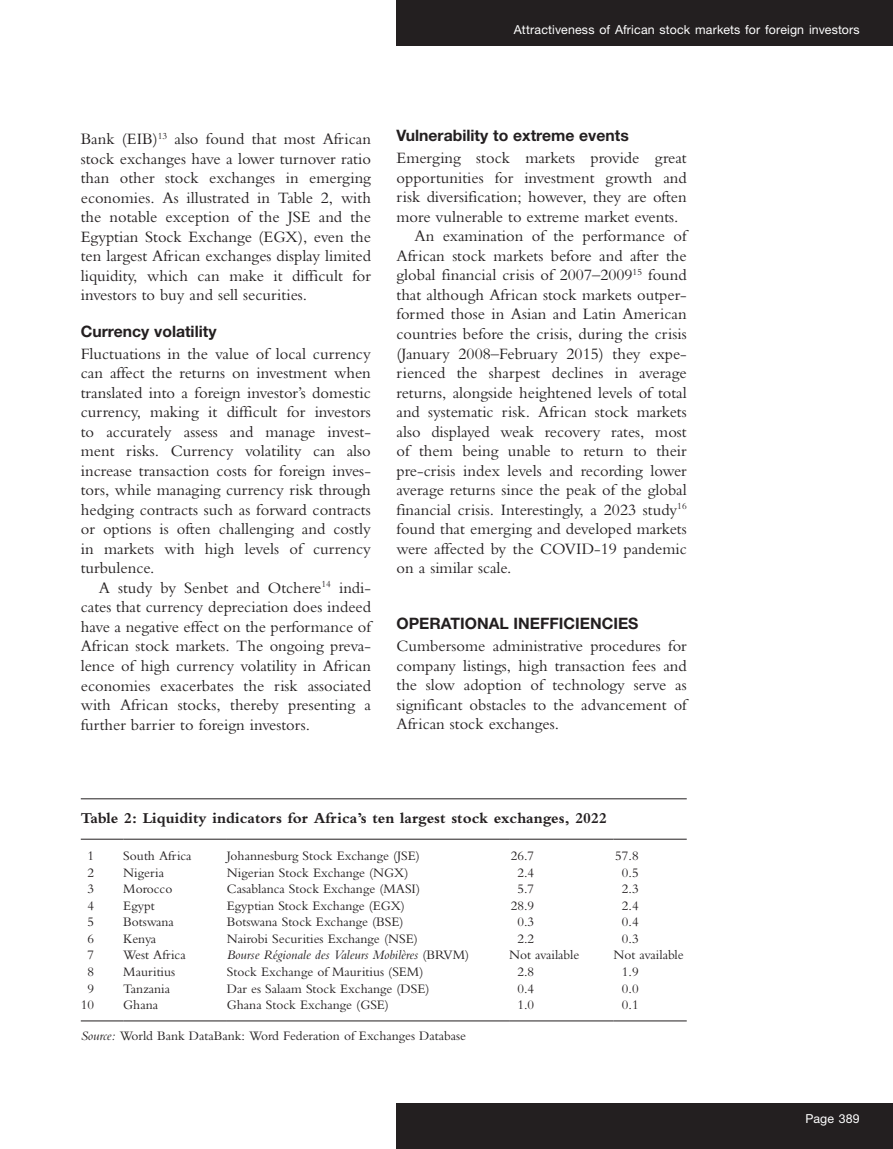
<style>
.page{position:relative;width:893px;height:1149px;background:#fff}
.page>*{position:absolute;margin:0;border:0;box-sizing:border-box;transform-origin:0 0}
.text_indent{font:16.5px/19.5px "Bembo MT Pro";color:#231f20;text-align:justify}
.text{font:16.5px/19.5px "Bembo MT Pro";color:#231f20;text-align:justify}
.t1{font:700 15.75px "Bembo MT Pro";color:#231f20}
.b_head{font:700 15.75px "Helvetica Neue LT Pro";color:#231f20}
.a_head{font:700 15.75px "Helvetica Neue LT Pro";color:#231f20}
.tab_body{font:13.5px "Bembo MT Pro";color:#231f20}
.tab_body-2{font:italic 13.5px "Bembo MT Pro";color:#231f20}
.t2{font:12.3px "Helvetica Neue LT Pro";letter-spacing:.01em;color:#fff}
.s1{font-style:normal}
.s2{font-style:italic}
</style>
<div class="page">
<div style="left:397px;top:0;width:496px;height:46px;background:#231f20"></div>
<div style="left:397px;top:1103px;width:496px;height:45px;background:#231f20"></div>
<hr style="left:81px;top:798px;width:606px;height:1px;background:#231f20">
<hr style="left:81px;top:838px;width:42px;height:1px;background:#231f20">
<hr style="left:123px;top:838px;width:104px;height:1px;background:#231f20">
<hr style="left:227px;top:838px;width:282px;height:1px;background:#231f20">
<hr style="left:509px;top:838px;width:104px;height:1px;background:#231f20">
<hr style="left:613px;top:838px;width:74px;height:1px;background:#231f20">
<hr style="left:81px;top:1020px;width:42px;height:1px;background:#231f20">
<hr style="left:123px;top:1020px;width:104px;height:1px;background:#231f20">
<hr style="left:227px;top:1020px;width:282px;height:1px;background:#231f20">
<hr style="left:509px;top:1020px;width:104px;height:1px;background:#231f20">
<hr style="left:613px;top:1020px;width:74px;height:1px;background:#231f20">
<p class="t2" style="left:514px;top:22px;width:347px">Attractiveness of African stock markets for foreign investors</p>
<p class="text_indent" style="left:81px;top:129px;width:292px">Bank (EIB)<sup>13</sup> also found that most African stock exchanges have a lower turnover ratio than other stock exchanges in emerging economies. As illustrated in Table 2, with the notable exception of the JSE and the Egyptian Stock Exchange (EGX), even the ten largest African exchanges display limited liquidity, which can make it difficult for investors to buy and sell securities.</p>
<p class="b_head" style="left:81px;top:321px;width:137px">Currency volatility</p>
<p class="text" style="left:81px;top:343px;width:292px">Fluctuations in the value of local currency can affect the returns on investment when translated into a foreign investor’s domestic currency, making it difficult for investors to accurately assess and manage invest&shy;ment risks. Currency volatility can also increase transaction costs for foreign inves&shy;tors, while managing currency risk through hedging contracts such as forward contracts or options is often challenging and costly in markets with high levels of currency turbulence.</p>
<p class="text_indent" style="left:81px;top:577px;width:292px;text-indent:18px">A study by Senbet and Otchere<sup>14</sup> indi&shy;cates that currency depreciation does indeed have a negative effect on the performance of African stock markets. The ongoing preva&shy;lence of high currency volatility in African economies exacerbates the risk associated with African stocks, thereby presenting a further barrier to foreign investors.</p>
<p class="b_head" style="left:396px;top:126px;width:234px">Vulnerability to extreme events</p>
<p class="text" style="left:396px;top:148px;width:292px">Emerging stock markets provide great opportunities for investment growth and risk diversification; however, they are often more vulnerable to extreme market events.</p>
<p class="text_indent" style="left:396px;top:226px;width:292px;text-indent:18px">An examination of the performance of African stock markets before and after the global financial crisis of 2007–2009<sup>15</sup> found that although African stock markets outper&shy;formed those in Asian and Latin American countries before the crisis, during the crisis (January 2008–February 2015) they expe&shy;rienced the sharpest declines in average returns, alongside heightened levels of total and systematic risk. African stock markets also displayed weak recovery rates, most of them being unable to return to their pre-crisis index levels and recording lower average returns since the peak of the global financial crisis. Interestingly, a 2023 study<sup>16 </sup>found that emerging and developed markets were affected by the COVID-19 pandemic on a similar scale.</p>
<p class="a_head" style="left:396px;top:613px;width:243px">OPERATIONAL INEFFICIENCIES</p>
<p class="text" style="left:396px;top:635px;width:292px">Cumbersome administrative procedures for company listings, high transaction fees and the slow adoption of technology serve as significant obstacles to the advancement of African stock exchanges.</p>
<p class="t1" style="left:81px;top:809px;width:528px">Table 2: Liquidity indicators for Africa’s ten largest stock exchanges, 2022</p>
<p class="tab_body" style="left:87px;top:848px;width:8px">1</p>
<p class="tab_body" style="left:123px;top:848px;width:70px">South Africa</p>
<p class="tab_body" style="left:227px;top:848px;width:194px">Johannesburg Stock Exchange (JSE)</p>
<p class="tab_body" style="left:511px;top:848px;width:25px">26.7</p>
<p class="tab_body" style="left:615px;top:848px;width:25px">57.8</p>
<p class="tab_body" style="left:87px;top:864px;width:8px">2</p>
<p class="tab_body" style="left:123px;top:864px;width:42px">Nigeria</p>
<p class="tab_body" style="left:227px;top:864px;width:183px">Nigerian Stock Exchange (NGX)</p>
<p class="tab_body" style="left:517px;top:864px;width:18px">2.4</p>
<p class="tab_body" style="left:622px;top:864px;width:18px">0.5</p>
<p class="tab_body" style="left:87px;top:881px;width:8px">3</p>
<p class="tab_body" style="left:123px;top:881px;width:51px">Morocco</p>
<p class="tab_body" style="left:227px;top:881px;width:195px">Casablanca Stock Exchange (MASI)</p>
<p class="tab_body" style="left:517px;top:881px;width:18px">5.7</p>
<p class="tab_body" style="left:622px;top:881px;width:18px">2.3</p>
<p class="tab_body" style="left:87px;top:897px;width:8px">4</p>
<p class="tab_body" style="left:123px;top:897px;width:33px">Egypt</p>
<p class="tab_body" style="left:227px;top:897px;width:180px">Egyptian Stock Exchange (EGX)</p>
<p class="tab_body" style="left:511px;top:897px;width:25px">28.9</p>
<p class="tab_body" style="left:622px;top:897px;width:18px">2.4</p>
<p class="tab_body" style="left:87px;top:914px;width:8px">5</p>
<p class="tab_body" style="left:123px;top:914px;width:52px">Botswana</p>
<p class="tab_body" style="left:227px;top:914px;width:178px">Botswana Stock Exchange (BSE)</p>
<p class="tab_body" style="left:517px;top:914px;width:18px">0.3</p>
<p class="tab_body" style="left:622px;top:914px;width:18px">0.4</p>
<p class="tab_body" style="left:87px;top:930px;width:8px">6</p>
<p class="tab_body" style="left:123px;top:930px;width:34px">Kenya</p>
<p class="tab_body" style="left:227px;top:930px;width:192px">Nairobi Securities Exchange (NSE)</p>
<p class="tab_body" style="left:517px;top:930px;width:18px">2.2</p>
<p class="tab_body" style="left:622px;top:930px;width:18px">0.3</p>
<p class="tab_body" style="left:87px;top:947px;width:8px">7</p>
<p class="tab_body" style="left:123px;top:947px;width:64px">West Africa</p>
<p class="tab_body-2" style="left:227px;top:947px;width:244px">Bourse Régionale des Valeurs Mobilères <span class="s1">(BRVM)</span></p>
<p class="tab_body" style="left:509px;top:947px;width:72px">Not available</p>
<p class="tab_body" style="left:613px;top:947px;width:72px">Not available</p>
<p class="tab_body" style="left:87px;top:963px;width:8px">8</p>
<p class="tab_body" style="left:123px;top:963px;width:53px">Mauritius</p>
<p class="tab_body" style="left:227px;top:963px;width:198px">Stock Exchange of Mauritius (SEM)</p>
<p class="tab_body" style="left:517px;top:963px;width:18px">2.8</p>
<p class="tab_body" style="left:622px;top:963px;width:18px">1.9</p>
<p class="tab_body" style="left:87px;top:980px;width:8px">9</p>
<p class="tab_body" style="left:123px;top:980px;width:48px">Tanzania</p>
<p class="tab_body" style="left:227px;top:980px;width:204px">Dar es Salaam Stock Exchange (DSE)</p>
<p class="tab_body" style="left:517px;top:980px;width:18px">0.4</p>
<p class="tab_body" style="left:622px;top:980px;width:18px">0.0</p>
<p class="tab_body" style="left:81px;top:996px;width:15px">10</p>
<p class="tab_body" style="left:123px;top:996px;width:36px">Ghana</p>
<p class="tab_body" style="left:227px;top:996px;width:164px">Ghana Stock Exchange (GSE)</p>
<p class="tab_body" style="left:517px;top:996px;width:18px">1.0</p>
<p class="tab_body" style="left:622px;top:996px;width:18px">0.1</p>
<p class="tab_body" style="left:81px;top:1027px;width:387px"><span class="s2">Source:</span> World Bank DataBank: Word Federation of Exchanges Database</p>
<p class="t2" style="left:805px;top:1110px;width:56px">Page 389</p>
</div>
